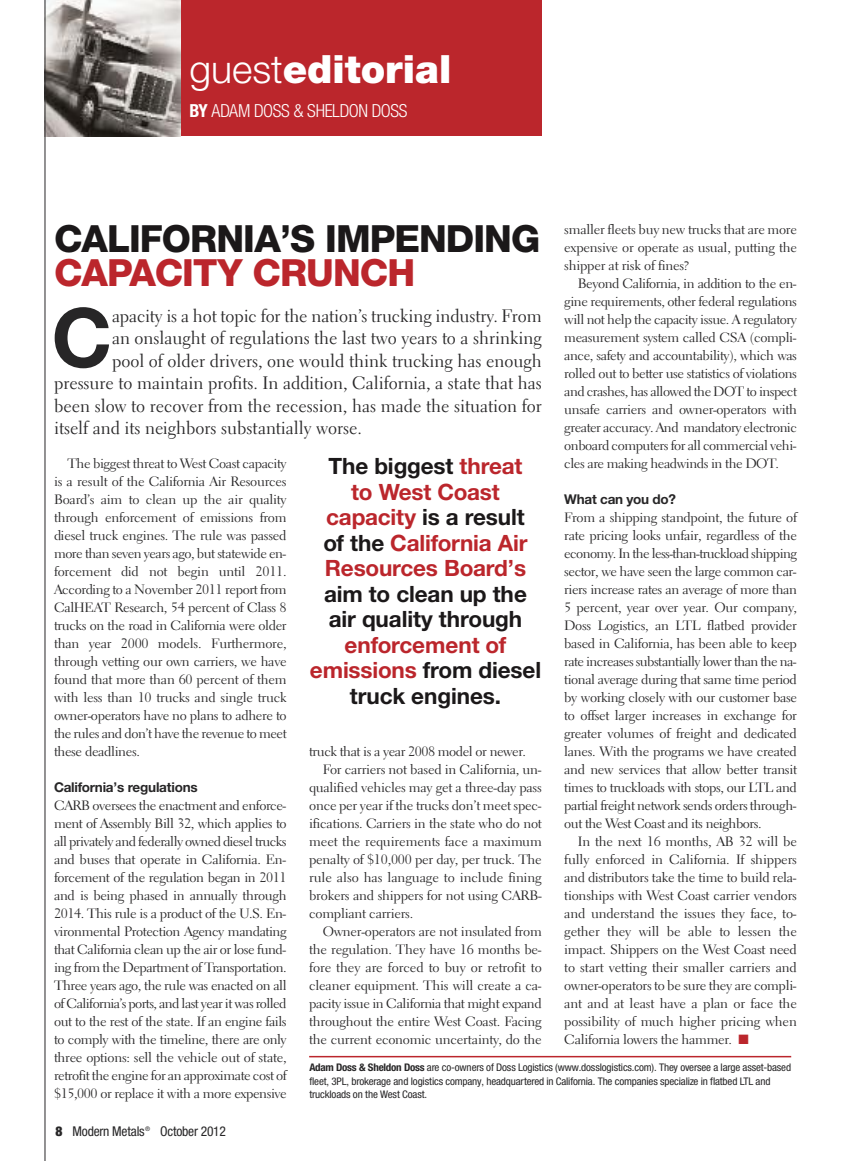
<style>
.page{position:relative;width:851px;height:1161px;background:#fff}
.page>*{position:absolute;margin:0;border:0;box-sizing:border-box;transform-origin:0 0}
.t1{font:700 81.75px "Helvetica Neue";color:#272627}
.t2{font:900 39px "Helvetica Neue";color:#fff}
.t3{font:800 37.5px "Helvetica Neue";letter-spacing:-.025em;color:#1b1819}
.t4{font:800 37.5px "Helvetica Neue";letter-spacing:-.025em;color:#bb262c}
.t5{font:700 22.5px/25.5px "Helvetica Neue";letter-spacing:-.005em;color:#bb262c;text-align:center}
.t6{font:700 22.5px/25.5px "Helvetica Neue";letter-spacing:-.005em;color:#1b1819}
.t7{font:18px "Electra LH";color:#272627}
.t8{font:300 condensed 18px "Helvetica Neue";letter-spacing:-.015em;color:#fff}
.t9{font:13.5px/18px "Electra LH";letter-spacing:-.015em;color:#272627;text-align:justify;scale:1.05 1}
.t10{font:700 13.5px "Helvetica Neue";letter-spacing:-.015em;color:#272627}
.t11{font:condensed 13.5px "Helvetica Neue";letter-spacing:-.015em;color:#272627}
.t12{font:condensed 10.5px/13.5px "Helvetica Neue";letter-spacing:-.01em;color:#272627;scale:1.05 1}
.s1{font-weight:300}
.s2{font-weight:700}
.s3{color:#bb262c}
.s4{color:#1b1819}
.s5{font-weight:900}
</style>
<div class="page">
<div style="left:45px;top:0;width:497px;height:136px;background:#bb262c"></div>
<img style="left:46px;top:0;width:134px;height:136px">
<hr style="left:45px;top:0;width:1px;height:1161px;background:#272627">
<hr style="left:309px;top:1056px;width:482px;height:1px;background:#bb262c">
<h2 class="t2" style="left:189px;top:56px;width:263px"><span class="s1">guest</span>editorial</h2>
<h3 class="t8" style="left:189px;top:104px;width:219px"><span class="s2">BY</span> ADAM DOSS &amp; SHELDON DOSS</h3>
<p class="t9" style="left:564px;top:222px;width:223px">smaller fleets buy new trucks that are more expensive or operate as usual, putting the shipper at risk of fines?</p>
<p class="t9" style="left:564px;top:276px;width:223px;text-indent:13px">Beyond California, in addition to the en&shy;gine requirements, other federal regulations will not help the capacity issue. A regulatory measurement system called CSA (compli&shy;ance, safety and accountability), which was rolled out to better use statistics of violations and crashes, has allowed the DOT to inspect unsafe carriers and owner-operators with greater accuracy. And mandatory electronic onboard computers for all commercial vehi&shy;cles are making headwinds in the DOT.</p>
<p class="t10" style="left:564px;top:494px;width:113px">What can you do?</p>
<p class="t9" style="left:564px;top:510px;width:223px">From a shipping standpoint, the future of rate pricing looks unfair, regardless of the economy. In the less-than-truckload shipping sector, we have seen the large common car&shy;riers increase rates an average of more than 5 percent, year over year. Our company, Doss Logistics, an LTL flatbed provider based in California, has been able to keep rate increases substantially lower than the na&shy;tional average during that same time period by working closely with our customer base to offset larger increases in exchange for greater volumes of freight and dedicated lanes. With the programs we have created and new services that allow better transit times to truckloads with stops, our LTL and partial freight network sends orders through&shy;out the West Coast and its neighbors.</p>
<p class="t9" style="left:564px;top:834px;width:223px;text-indent:13px">In the next 16 months, AB 32 will be fully enforced in California. If shippers and distributors take the time to build rela&shy;tionships with West Coast carrier vendors and understand the issues they face, to&shy;gether they will be able to lessen the impact. Shippers on the West Coast need to start vetting their smaller carriers and owner-operators to be sure they are compli&shy;ant and at least have a plan or face the possibility of much higher pricing when California lowers the hammer. <span class="s3">■</span></p>
<h3 class="t3" style="left:54px;top:225px;width:488px">CALIFORNIA’S IMPENDING</h3>
<h3 class="t4" style="left:54px;top:260px;width:363px">CAPACITY CRUNCH</h3>
<h1 class="t1" style="left:52px;top:309px;width:62px">C</h1>
<h3 class="t7" style="left:112px;top:308px;width:431px">apacity is a hot topic for the nation’s trucking industry. From</h3>
<h3 class="t7" style="left:112px;top:331px;width:431px">an onslaught of regulations the last two years to a shrinking</h3>
<h3 class="t7" style="left:112px;top:353px;width:431px">pool of older drivers, one would think trucking has enough</h3>
<h3 class="t7" style="left:54px;top:376px;width:489px">pressure to maintain profits. In addition, California, a state that has</h3>
<h3 class="t7" style="left:54px;top:398px;width:489px">been slow to recover from the recession, has made the situation for</h3>
<h3 class="t7" style="left:54px;top:421px;width:309px">itself and its neighbors substantially worse.</h3>
<p class="t9" style="left:54px;top:456px;width:223px;text-indent:13px">The biggest threat to West Coast capacity is a result of the California Air Resources Board’s aim to clean up the air quality through enforcement of emissions from diesel truck engines. The rule was passed more than seven years ago, but statewide en&shy;forcement did not begin until 2011.<br>According to a November 2011 report from CalHEAT Research, 54 percent of Class 8 trucks on the road in California were older than year 2000 models. Furthermore, through vetting our own carriers, we have found that more than 60 percent of them with less than 10 trucks and single truck owner-operators have no plans to adhere to the rules and don’t have the revenue to meet these deadlines.</p>
<p class="t10" style="left:54px;top:782px;width:145px">California’s regulations</p>
<p class="t9" style="left:54px;top:798px;width:223px">CARB oversees the enactment and enforce&shy;ment of Assembly Bill 32, which applies to all privately and federally owned diesel trucks and buses that operate in California. En&shy;forcement of the regulation began in 2011 and is being phased in annually through 2014. This rule is a product of the U.S. En&shy;vironmental Protection Agency mandating that California clean up the air or lose fund&shy;ing from the Department of Transportation.<br>Three years ago, the rule was enacted on all of California’s ports, and last year it was rolled out to the rest of the state. If an engine fails to comply with the timeline, there are only three options: sell the vehicle out of state, retrofit the engine for an approximate cost of $15,000 or replace it with a more expensive</p>
<h3 class="t5" style="left:323px;top:455px;width:206px"><span class="s4">The biggest</span> threat to West Coast capacity <span class="s4">is a result of the</span> California Air<br>Resources Board’s</h3>
<h3 class="t6" style="left:324px;top:583px;width:204px">aim to clean up the air quality through</h3>
<h3 class="t6" style="left:310px;top:634px;width:233px;text-align:center"><span class="s3">enforcement of emissions</span> from diesel truck engines.</h3>
<p class="t9" style="left:309px;top:744px;width:208px">truck that is a year 2008 model or newer.</p>
<p class="t9" style="left:322px;top:762px;width:210px">For carriers not based in California, un-</p>
<p class="t9" style="left:309px;top:780px;width:223px">qualified vehicles may get a three-day pass</p>
<p class="t9" style="left:309px;top:798px;width:223px">once per year if the trucks don’t meet spec-</p>
<p class="t9" style="left:309px;top:816px;width:223px">ifications. Carriers in the state who do not</p>
<p class="t9" style="left:309px;top:834px;width:223px">meet the requirements face a maximum</p>
<p class="t9" style="left:309px;top:852px;width:223px">penalty of $10,000 per day, per truck. The</p>
<p class="t9" style="left:309px;top:870px;width:223px">rule also has language to include fining</p>
<p class="t9" style="left:309px;top:888px;width:223px">brokers and shippers for not using CARB-</p>
<p class="t9" style="left:309px;top:906px;width:101px">compliant carriers.</p>
<p class="t9" style="left:322px;top:924px;width:210px">Owner-operators are not insulated from</p>
<p class="t9" style="left:309px;top:942px;width:223px">the regulation. They have 16 months be-</p>
<p class="t9" style="left:309px;top:960px;width:223px">fore they are forced to buy or retrofit to</p>
<p class="t9" style="left:309px;top:978px;width:223px">cleaner equipment. This will create a ca-</p>
<p class="t9" style="left:309px;top:996px;width:223px">pacity issue in California that might expand</p>
<p class="t9" style="left:309px;top:1014px;width:223px">throughout the entire West Coast. Facing</p>
<p class="t9" style="left:309px;top:1032px;width:223px">the current economic uncertainty, do the</p>
<p class="t12" style="left:309px;top:1062px;width:460px"><span class="s2">Adam Doss &amp; Sheldon Doss</span> are co-owners of Doss Logistics (www.dosslogistics.com). They oversee a large asset-based fleet, 3PL, brokerage and logistics company, headquartered in California. The companies specialize in flatbed LTL and truckloads on the West Coast.</p>
<p class="t11" style="left:56px;top:1126px;width:172px"><span class="s5">8</span> Modern Metals<sup>®</sup> October 2012</p>
</div>
